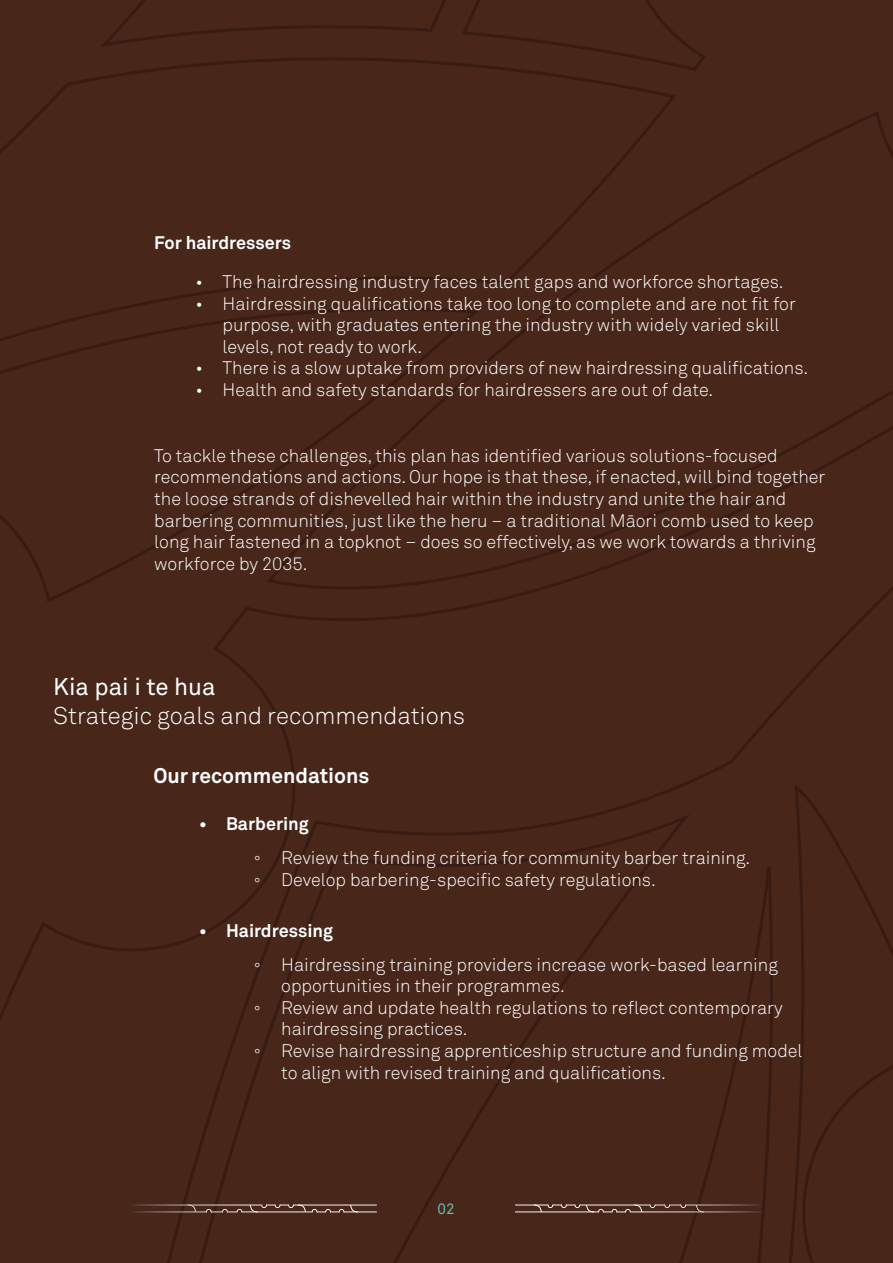
<style>
.page{position:relative;width:893px;height:1263px;background:#fff}
.page>*{position:absolute;margin:0;border:0;box-sizing:border-box;transform-origin:0 0}
.t1{font:300 24px "Akkurat Pro";color:#fff}
.t2{font:24px "Akkurat Pro";color:#fff}
.t3{font:700 21px "Akkurat Pro";color:#fff}
.t4{font:300 18px/21.6px "Akkurat Pro";color:#fff}
.t5{font:700 18px "Akkurat Pro";color:#fff}
.Subhead_Cover_Text{font:15px "Akkurat Pro";color:#63baac}
.s1{font-family:"Arial";font-weight:400}
</style>
<div class="page">
<div style="left:0;top:603px;width:893px;height:178px;background:#48271a"></div>
<div style="left:679px;top:73px;width:214px;height:530px;background:#48271a"></div>
<div style="left:0;top:781px;width:893px;height:482px;background:#48271a"></div>
<div style="left:184px;top:828px;width:593px;height:435px;background:#48271a"></div>
<div style="left:0;top:38px;width:679px;height:565px;background:#48271a"></div>
<div style="left:0;top:308px;width:483px;height:422px;background:#48271a"></div>
<div style="left:96px;top:0;width:797px;height:73px;background:#48271a"></div>
<svg style="left:515px;top:1204px;width:247px;height:8px;background:#694f44"></svg>
<svg style="left:130px;top:1204px;width:247px;height:8px;background:#694f44"></svg>
<p class="t5" style="left:154px;top:231px;width:138px">For hairdressers</p>
<p class="t4" style="left:196px;top:271px;width:589px">• The hairdressing industry faces talent gaps and workforce shortages.</p>
<p class="t4" style="left:223px;top:292px;width:575px;text-indent:-27px">• Hairdressing qualifications take too long to complete and are not fit for purpose, with graduates entering the industry with widely varied skill levels, not ready to work.</p>
<p class="t4" style="left:196px;top:357px;width:614px">• There is a slow uptake from providers of new hairdressing qualifications.</p>
<p class="t4" style="left:196px;top:379px;width:519px">• Health and safety standards for hairdressers are out of date.</p>
<p class="t4" style="left:154px;top:445px;width:673px">To tackle these challenges, this plan has identified various solutions-focused recommendations and actions. Our hope is that these, if enacted, will bind together the loose strands of dishevelled hair within the industry and unite the hair and barbering communities, just like the heru – a traditional Māori comb used to keep long hair fastened in a topknot – does so effectively, as we work towards a thriving workforce by 2035.</p>
<p class="t2" style="left:53px;top:673px;width:164px">Kia pai i te hua</p>
<p class="t1" style="left:53px;top:701px;width:414px">Strategic goals and recommendations</p>
<p class="t3" style="left:153px;top:762px;width:218px">Our recommendations</p>
<p class="t5" style="left:199px;top:813px;width:111px">• Barbering</p>
<p class="t4" style="left:254px;top:847px;width:497px"><span class="s1">◦</span> Review the funding criteria for community barber training.</p>
<p class="t4" style="left:254px;top:868px;width:403px"><span class="s1">◦</span> Develop barbering-specific safety regulations.</p>
<p class="t5" style="left:199px;top:919px;width:136px">• Hairdressing</p>
<p class="t4" style="left:281px;top:953px;width:498px;text-indent:-27px"><span class="s1">◦</span> Hairdressing training providers increase work-based learning opportunities in their programmes.</p>
<p class="t4" style="left:281px;top:997px;width:503px;text-indent:-27px"><span class="s1">◦</span> Review and update health regulations to reflect contemporary hairdressing practices.</p>
<p class="t4" style="left:281px;top:1040px;width:523px;text-indent:-27px"><span class="s1">◦</span> Revise hairdressing apprenticeship structure and funding model to align with revised training and qualifications.</p>
<p class="Subhead_Cover_Text" style="left:437px;top:1200px;width:19px">02</p>
</div>
